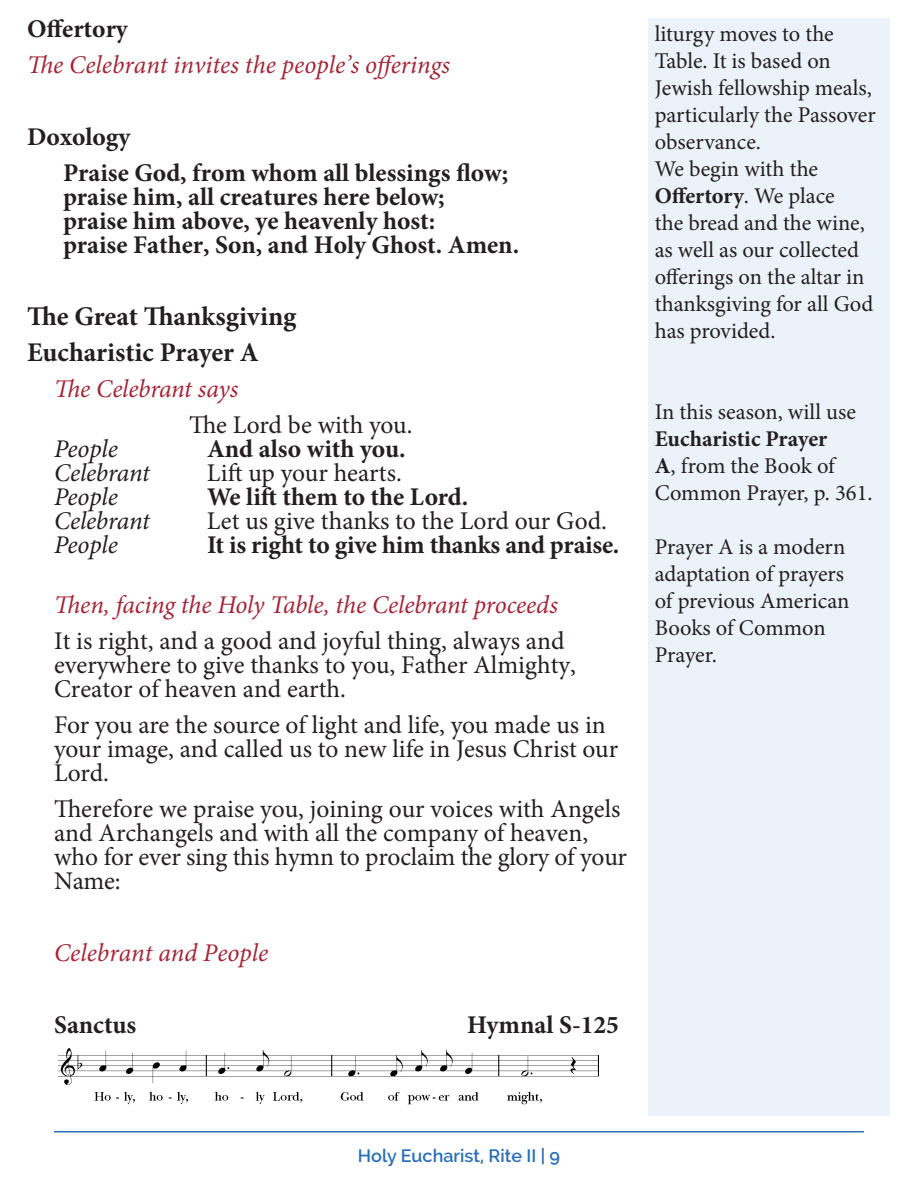
<style>
.page{position:relative;width:918px;height:1188px;background:#fff}
.page>*{position:absolute;margin:0;border:0;box-sizing:border-box;transform-origin:0 0}
.People{font:700 27px "Minion Pro";letter-spacing:-.005em;color:#231f20}
.Section_Header{font:25.5px/24px "Minion Pro";color:#231f20}
.People-2{font:700 25.5px/24px "Minion Pro";color:#231f20}
.Section_Header-2{font:italic 25.5px "Minion Pro";color:#a32638}
.Section_Header-3{font:700 25.5px "Minion Pro";color:#231f20}
.Section_Header-4{font:italic 25.5px "Minion Pro";letter-spacing:-.01em;color:#231f20}
.t1{font:22.5px/27px "Minion Pro";color:#231f20}
.t2{font:600 18px "Raleway";color:#296eb7}
.s1{font-weight:700}
</style>
<div class="page">
<hr style="left:54px;top:1131px;width:810px;height:1px;background:#296eb7">
<div style="left:648px;top:18px;width:242px;height:1098px;background:#ebf2f9"></div>
<img style="left:58px;top:1048px;width:540px;height:57px">
<p class="Section_Header-3" style="left:27px;top:10px;width:103px">Offertory</p>
<p class="Section_Header-2" style="left:27px;top:47px;width:425px">The Celebrant invites the people’s offerings</p>
<p class="Section_Header-3" style="left:27px;top:118px;width:105px">Doxology</p>
<p class="People-2" style="left:63px;top:160px;width:458px">Praise God, from whom all blessings flow; praise him, all creatures here below;<br>praise him above, ye heavenly host:<br>praise Father, Son, and Holy Ghost. Amen.</p>
<p class="People" style="left:27px;top:297px;width:271px">The Great Thanksgiving</p>
<p class="People" style="left:27px;top:333px;width:233px">Eucharistic Prayer A</p>
<p class="Section_Header-2" style="left:54px;top:371px;width:186px">The Celebrant says</p>
<p class="Section_Header" style="left:189px;top:413px;width:225px">The Lord be with you.</p>
<p class="Section_Header-4" style="left:54px;top:431px;width:65px">People</p>
<p class="Section_Header-3" style="left:207px;top:430px;width:200px">And also with you.</p>
<p class="Section_Header-4" style="left:54px;top:455px;width:97px">Celebrant</p>
<p class="Section_Header" style="left:207px;top:461px;width:196px">Lift up your hearts.</p>
<p class="Section_Header-4" style="left:54px;top:479px;width:65px">People</p>
<p class="Section_Header-3" style="left:207px;top:478px;width:263px">We lift them to the Lord.</p>
<p class="Section_Header-4" style="left:54px;top:503px;width:97px">Celebrant</p>
<p class="Section_Header" style="left:207px;top:509px;width:402px">Let us give thanks to the Lord our God.</p>
<p class="Section_Header-4" style="left:54px;top:527px;width:65px">People</p>
<p class="Section_Header-3" style="left:207px;top:526px;width:414px">It is right to give him thanks and praise.</p>
<p class="Section_Header-2" style="left:54px;top:587px;width:505px">Then, facing the Holy Table, the Celebrant proceeds</p>
<p class="Section_Header" style="left:54px;top:629px;width:523px">It is right, and a good and joyful thing, always and everywhere to give thanks to you, Father Almighty,<br>Creator of heaven and earth.</p>
<p class="Section_Header" style="left:54px;top:713px;width:566px">For you are the source of light and life, you made us in your image, and called us to new life in Jesus Christ our<br>Lord.</p>
<p class="Section_Header" style="left:54px;top:797px;width:575px">Therefore we praise you, joining our voices with Angels and Archangels and with all the company of heaven, who for ever sing this hymn to proclaim the glory of your Name:</p>
<p class="Section_Header-2" style="left:54px;top:935px;width:216px">Celebrant and People</p>
<p class="Section_Header-3" style="left:54px;top:1006px;width:84px">Sanctus</p>
<p class="Section_Header-3" style="left:467px;top:1006px;width:153px">Hymnal S-125</p>
<p class="t1" style="left:655px;top:21px;width:222px">liturgy moves to the<br>Table. It is based on<br>Jewish fellowship meals, particularly the Passover observance.</p>
<p class="t1" style="left:655px;top:156px;width:220px">We begin with the<br><span class="s1">Offertory</span>. We place<br>the bread and the wine, as well as our collected offerings on the altar in thanksgiving for all God has provided.</p>
<p class="t1" style="left:655px;top:399px;width:219px">In this season, will use<br><span class="s1">Eucharistic Prayer<br>A</span>, from the Book of<br>Common Prayer, p. 361.</p>
<p class="t1" style="left:655px;top:534px;width:196px">Prayer A is a modern adaptation of prayers of previous American<br>Books of Common<br>Prayer.</p>
<p class="t2" style="left:358px;top:1146px;width:204px">Holy Eucharist, Rite II | 9</p>
</div>
